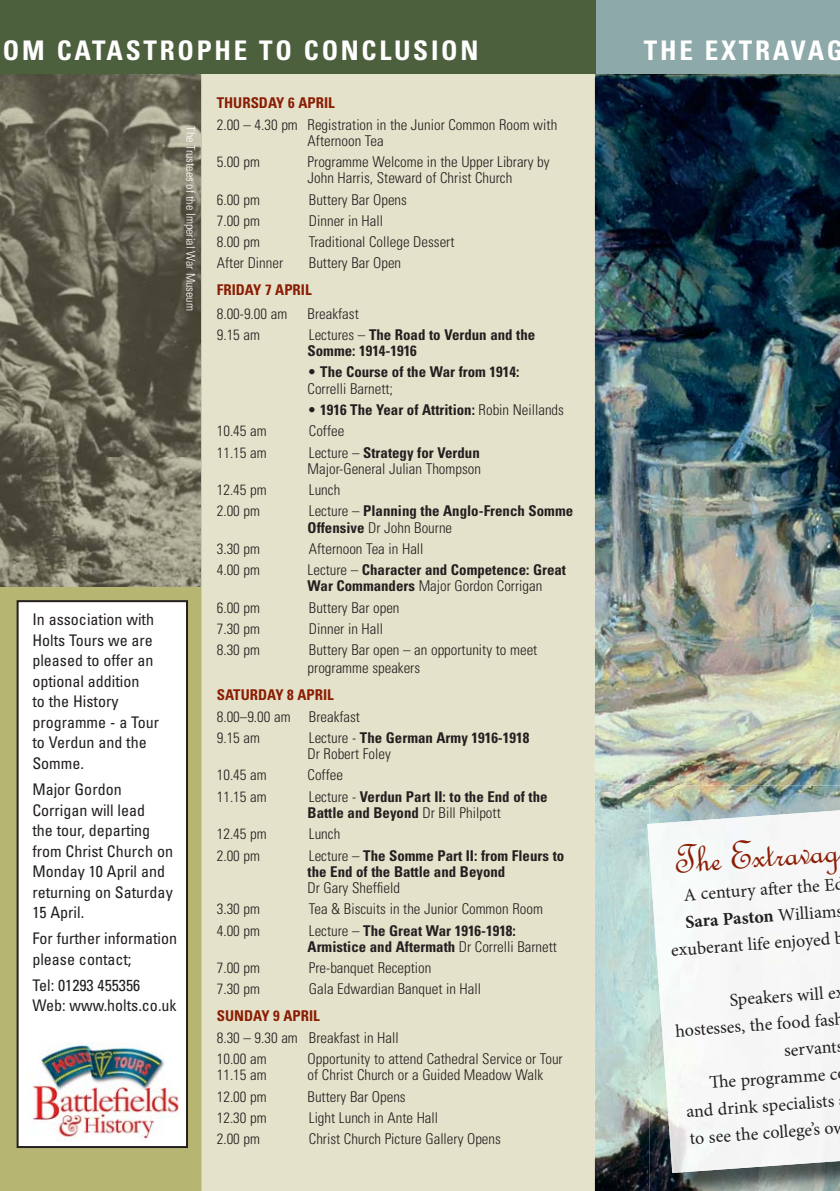
<style>
.page{position:relative;width:840px;height:1191px;background:#fff}
.page>*{position:absolute;margin:0;border:0;box-sizing:border-box;transform-origin:0 0}
.t1{font:43px "AT French Script";color:#8a1d03}
.t2{font:700 condensed 27px "Univers";letter-spacing:.1em;color:#fff}
.t3{font:18px/27px "Minion Pro";color:#231f20;text-align:right}
.t4{font:condensed 16px/20.6px "Univers";color:#231f20}
.t5{font:300 condensed 14.8px/16.2px "Univers";color:#231f20}
.t6{font:700 condensed 14.8px/16.2px "Univers";color:#231f20}
.t7{font:700 condensed 14.8px "Univers";color:#8a1d03}
.t8{font:300 condensed 12px "Univers";color:#fff}
.s1{font-weight:300}
.s2{font-weight:700}
</style>
<div class="page">
<img style="left:594px;top:74px;width:245px;height:1117px">
<div style="left:0;top:0;width:594px;height:1191px;background:#b6b672"></div>
<img style="left:0;top:74px;width:201px;height:513px">
<div style="left:201px;top:74px;width:393px;height:1117px;background:#e4e2ca"></div>
<div style="left:594px;top:0;width:245px;height:74px;background:#8ea9a9"></div>
<img style="left:649px;top:1173px;width:63px;height:18px">
<img style="left:712px;top:1171px;width:127px;height:20px">
<img style="left:649px;top:785px;width:190px;height:25px">
<img style="left:712px;top:871px;width:127px;height:240px">
<div style="left:712px;top:1111px;width:127px;height:47px;background:#f5f5f5"></div>
<img style="left:647px;top:810px;width:192px;height:61px">
<img style="left:647px;top:870px;width:65px;height:303px">
<img style="left:711px;top:1158px;width:128px;height:13px">
<div style="left:18px;top:601px;width:169px;height:546px;background:#fff"></div>
<div style="left:17px;top:600px;width:171px;height:548px;border:2px solid #231f20"></div>
<img style="left:32px;top:1042px;width:147px;height:99px">
<div style="left:0;top:0;width:595px;height:74px;background:#4d603e"></div>
<h2 class="t2" style="left:3px;top:40px;width:476px">OM CATASTROPHE TO CONCLUSION</h2>
<p class="t8" style="left:195px;top:126px;width:186px;rotate:90deg">The Trustees of the Imperial War Museum</p>
<p class="t4" style="left:32px;top:611px;width:128px">In association with<br>Holts Tours we are pleased to offer an optional addition<br>to the History programme - a Tour to Verdun and the<br>Somme.</p>
<p class="t4" style="left:32px;top:780px;width:142px">Major Gordon<br>Corrigan will lead<br>the tour, departing from Christ Church on<br>Monday 10 April and returning on Saturday<br>15 April.</p>
<p class="t4" style="left:32px;top:929px;width:146px">For further information please contact;</p>
<p class="t4" style="left:32px;top:976px;width:146px">Tel: 01293 455356<br>Web: www.holts.co.uk</p>
<p class="t7" style="left:217px;top:97px;width:119px">THURSDAY 6 APRIL</p>
<p class="t5" style="left:307px;top:118px;width:251px;text-indent:-91px">2.00 – 4.30 pm Registration in the Junior Common Room with<br>Afternoon Tea</p>
<p class="t5" style="left:217px;top:155px;width:45px">5.00 pm</p>
<p class="t5" style="left:307px;top:155px;width:243px">Programme Welcome in the Upper Library by<br>John Harris, Steward of Christ Church</p>
<p class="t5" style="left:217px;top:193px;width:45px">6.00 pm</p>
<p class="t5" style="left:309px;top:193px;width:99px">Buttery Bar Opens</p>
<p class="t5" style="left:217px;top:214px;width:45px">7.00 pm</p>
<p class="t5" style="left:309px;top:214px;width:76px">Dinner in Hall</p>
<p class="t5" style="left:217px;top:235px;width:45px">8.00 pm</p>
<p class="t5" style="left:309px;top:235px;width:147px">Traditional College Dessert</p>
<p class="t5" style="left:217px;top:257px;width:68px">After Dinner</p>
<p class="t5" style="left:309px;top:257px;width:94px">Buttery Bar Open</p>
<p class="t7" style="left:217px;top:285px;width:96px">FRIDAY 7 APRIL</p>
<p class="t5" style="left:217px;top:307px;width:72px">8.00-9.00 am</p>
<p class="t5" style="left:307px;top:307px;width:53px">Breakfast</p>
<p class="t5" style="left:217px;top:328px;width:45px">9.15 am</p>
<p class="t6" style="left:307px;top:328px;width:229px"><span class="s1">Lectures –</span> The Road to Verdun and the<br>Somme: 1914-1916</p>
<p class="t6" style="left:307px;top:365px;width:213px"><span class="s1">•</span> The Course of the War from 1914:<br><span class="s1">Correlli Barnett;</span></p>
<p class="t6" style="left:307px;top:403px;width:258px"><span class="s1">•</span> 1916 The Year of Attrition: <span class="s1">Robin Neillands</span></p>
<p class="t5" style="left:217px;top:424px;width:51px">10.45 am</p>
<p class="t5" style="left:309px;top:424px;width:37px">Coffee</p>
<p class="t5" style="left:217px;top:446px;width:51px">11.15 am</p>
<p class="t5" style="left:307px;top:446px;width:175px">Lecture – <span class="s2">Strategy for Verdun<br></span>Major-General Julian Thompson</p>
<p class="t5" style="left:217px;top:483px;width:51px">12.45 pm</p>
<p class="t5" style="left:309px;top:483px;width:33px">Lunch</p>
<p class="t5" style="left:217px;top:504px;width:45px">2.00 pm</p>
<p class="t6" style="left:307px;top:504px;width:267px"><span class="s1">Lecture –</span> Planning the Anglo-French Somme<br>Offensive <span class="s1">Dr John Bourne</span></p>
<p class="t5" style="left:217px;top:542px;width:45px">3.30 pm</p>
<p class="t5" style="left:309px;top:542px;width:116px">Afternoon Tea in Hall</p>
<p class="t5" style="left:217px;top:563px;width:45px">4.00 pm</p>
<p class="t6" style="left:307px;top:563px;width:260px"><span class="s1">Lecture –</span> Character and Competence: Great<br>War Commanders <span class="s1">Major Gordon Corrigan</span></p>
<p class="t5" style="left:217px;top:601px;width:45px">6.00 pm</p>
<p class="t5" style="left:309px;top:601px;width:92px">Buttery Bar open</p>
<p class="t5" style="left:217px;top:622px;width:45px">7.30 pm</p>
<p class="t5" style="left:309px;top:622px;width:76px">Dinner in Hall</p>
<p class="t5" style="left:217px;top:643px;width:45px">8.30 pm</p>
<p class="t5" style="left:307px;top:642px;width:231px;line-height:18px">Buttery Bar open – an opportunity to meet programme speakers</p>
<p class="t7" style="left:217px;top:689px;width:118px">SATURDAY 8 APRIL</p>
<p class="t5" style="left:217px;top:707px;width:145px;line-height:21.4px">8.00–9.00 am Breakfast<br>9.15 am</p>
<p class="t6" style="left:307px;top:731px;width:223px"><span class="s1">Lecture -</span> The German Army 1916-1918<br><span class="s1">Dr Robert Foley</span></p>
<p class="t5" style="left:217px;top:768px;width:51px">10.45 am</p>
<p class="t5" style="left:307px;top:768px;width:37px">Coffee</p>
<p class="t5" style="left:217px;top:790px;width:51px">11.15 am</p>
<p class="t6" style="left:307px;top:790px;width:241px"><span class="s1">Lecture -</span> Verdun Part II: to the End of the<br>Battle and Beyond <span class="s1">Dr Bill Philpott</span></p>
<p class="t5" style="left:217px;top:827px;width:51px">12.45 pm</p>
<p class="t5" style="left:309px;top:827px;width:33px">Lunch</p>
<p class="t5" style="left:217px;top:848px;width:45px">2.00 pm</p>
<p class="t6" style="left:307px;top:848px;width:258px"><span class="s1">Lecture –</span> The Somme Part II: from Fleurs to the End of the Battle and Beyond</p>
<p class="t5" style="left:307px;top:881px;width:94px">Dr Gary Sheffield</p>
<p class="t5" style="left:217px;top:902px;width:45px">3.30 pm</p>
<p class="t5" style="left:309px;top:902px;width:235px">Tea &amp; Biscuits in the Junior Common Room</p>
<p class="t5" style="left:217px;top:923px;width:45px">4.00 pm</p>
<p class="t6" style="left:307px;top:923px;width:251px"><span class="s1">Lecture –</span> The Great War 1916-1918:<br>Armistice and Aftermath <span class="s1">Dr Correlli Barnett</span></p>
<p class="t5" style="left:217px;top:961px;width:45px">7.00 pm</p>
<p class="t5" style="left:309px;top:961px;width:124px">Pre-banquet Reception</p>
<p class="t5" style="left:217px;top:982px;width:45px">7.30 pm</p>
<p class="t5" style="left:309px;top:982px;width:173px">Gala Edwardian Banquet in Hall</p>
<p class="t7" style="left:217px;top:1010px;width:104px">SUNDAY 9 APRIL</p>
<p class="t5" style="left:217px;top:1028px;width:183px;line-height:21.4px">8.30 – 9.30 am Breakfast in Hall<br>10.00 am</p>
<p class="t5" style="left:307px;top:1052px;width:256px">Opportunity to attend Cathedral Service or Tour</p>
<p class="t5" style="left:217px;top:1068px;width:51px">11.15 am</p>
<p class="t5" style="left:307px;top:1068px;width:237px">of Christ Church or a Guided Meadow Walk</p>
<p class="t5" style="left:217px;top:1089px;width:51px">12.00 pm</p>
<p class="t5" style="left:307px;top:1089px;width:99px">Buttery Bar Opens</p>
<p class="t5" style="left:217px;top:1111px;width:51px">12.30 pm</p>
<p class="t5" style="left:309px;top:1111px;width:131px">Light Lunch in Ante Hall</p>
<p class="t5" style="left:217px;top:1132px;width:45px">2.00 pm</p>
<p class="t5" style="left:309px;top:1132px;width:193px">Christ Church Picture Gallery Opens</p>
<h2 class="t2" style="left:643px;top:40px;width:201px">THE EXTRAVAG</h2>
<h1 class="t1" style="left:671px;top:833px;width:166px;rotate:-4deg">The Extravag</h1>
<p class="t3" style="left:666px;top:884px;width:179px;rotate:-4deg">A century aft er the Ed<br><span class="s2">Sara Paston</span> Williams exuberant life enjoyed b</p>
<p class="t3" style="left:728px;top:988px;width:108px;rotate:-4deg">Speakers will e</p>
<p class="t3" style="left:674px;top:1019px;width:170px;rotate:-4deg">hostesses, the food fash</p>
<p class="t3" style="left:782px;top:1038px;width:54px;rotate:-4deg">servant</p>
<p class="t3" style="left:708px;top:1070px;width:130px;rotate:-4deg">Th e programme c</p>
<p class="t3" style="left:685px;top:1099px;width:150px;rotate:-4deg">and drink specialists</p>
<p class="t3" style="left:688px;top:1126px;width:158px;rotate:-4deg">to see the college’s ow</p>
</div>
